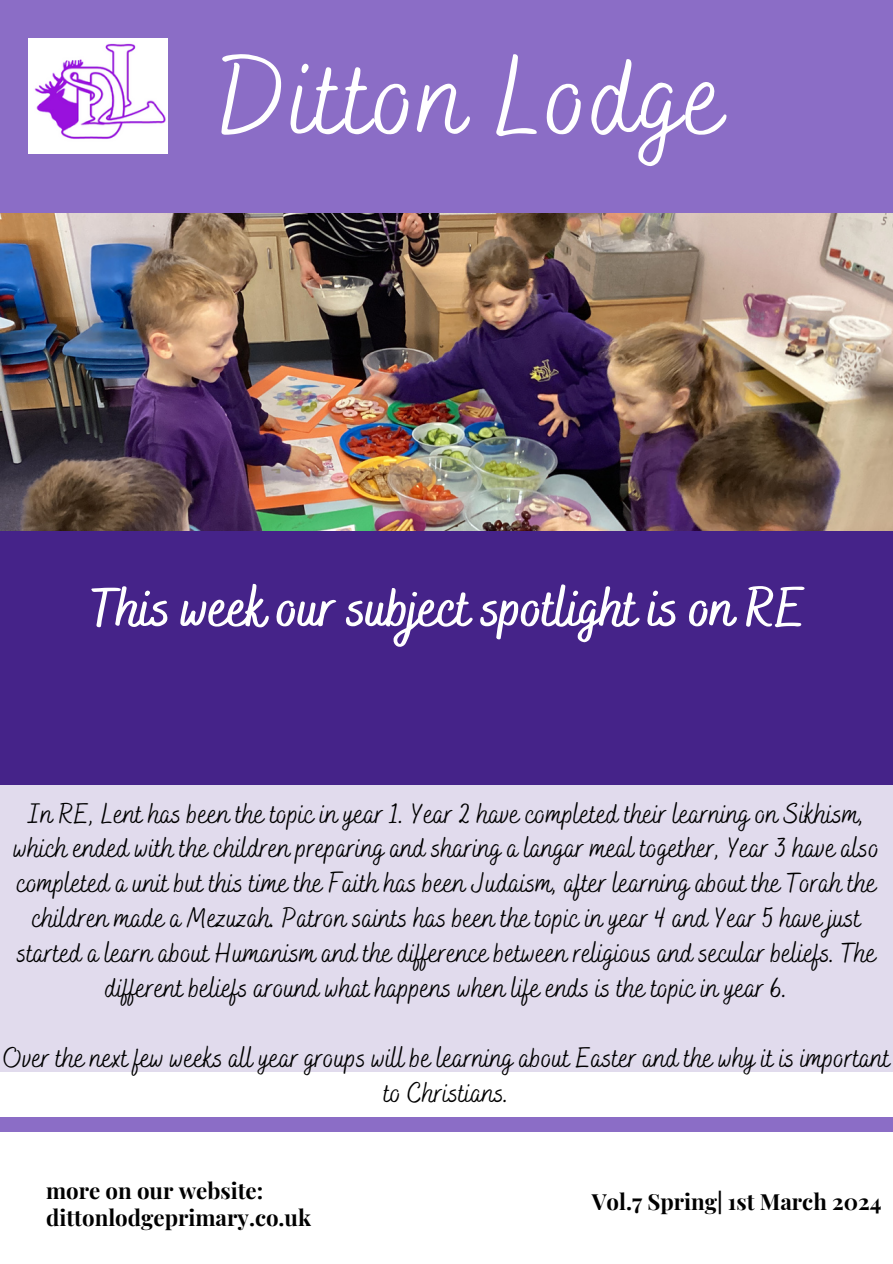
<style>
.page{position:relative;width:893px;height:1264px;background:#fff}
.page>*{position:absolute;margin:0;border:0;box-sizing:border-box;transform-origin:0 0}
.t1{font:111.75px "Bakerie Smooth";letter-spacing:.02em;color:#fff}
.t2{font:700 55.5px "Bakerie Smooth";color:#fff}
.t3{font:28.5px/34.8px "Bakerie Smooth";color:#000;text-align:center}
.t4{font:700 22.2px/27px "Playfair Display";color:#000}
</style>
<div class="page">
<div style="left:0;top:720px;width:892px;height:351px;background:#e1dbed"></div>
<div style="left:0;top:1116px;width:892px;height:15px;background:#8b6dc6"></div>
<div style="left:0;top:0;width:892px;height:245px;background:#8b6dc6"></div>
<img style="left:0;top:214px;width:892px;height:317px">
<img style="left:29px;top:39px;width:138px;height:114px">
<div style="left:0;top:531px;width:892px;height:253px;background:#452389"></div>
<p class="t1" style="left:219px;top:32px;width:506px">Ditton Lodge</p>
<h3 class="t2" style="left:91px;top:575px;width:716px">This week our subject spotlight is on RE</h3>
<p class="t3" style="left:14px;top:797px;width:866px">In RE, Lent has been the topic in year 1. Year 2 have completed their learning on Sikhism, which ended with the children preparing and sharing a langar meal together, Year 3 have also completed a unit but this time the Faith has been Judaism, after learning about the Torah the children made a Mezuzah. Patron saints has been the topic in year 4 and Year 5 have just started a learn about Humanism and the difference between religious and secular beliefs. The different beliefs around what happens when life ends is the topic in year 6.</p>
<p class="t3" style="left:3px;top:1041px;width:888px">Over the next few weeks all year groups will be learning about Easter and the why it is important to Christians.</p>
<h2 class="t4" style="left:46px;top:1175px;width:266px">more on our website: dittonlodgeprimary.co.uk</h2>
<h3 class="t4" style="left:591px;top:1186px;width:291px">Vol.7 Spring| 1st March 2024</h3>
</div>
